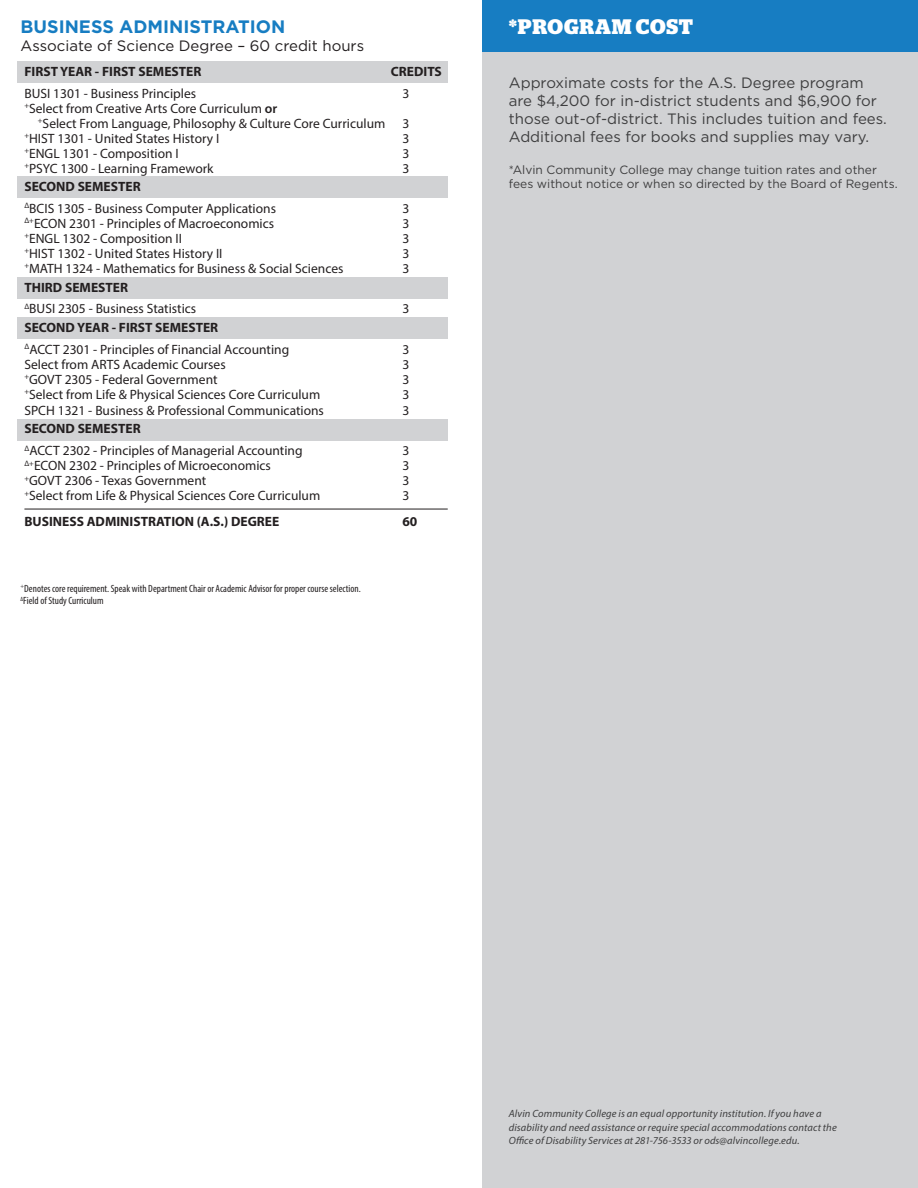
<style>
.page{position:relative;width:918px;height:1188px;background:#fff}
.page>*{position:absolute;margin:0;border:0;box-sizing:border-box;transform-origin:0 0}
.t1{font:700 21px "Stag";letter-spacing:.035em;color:#fff}
.t2{font:700 18px "Gotham";color:#177dc2}
.t3{font:15px/18px "Gotham";color:#3e3e3f}
.t4{font:15px "Gotham";color:#231f20}
.t5{font:13.5px "Myriad Pro";color:#231f20}
.Shaded{font:700 13.5px "Myriad Pro";color:#231f20}
.t6{font:12px/14.4px "Gotham";color:#3e3e3f}
.t7{font:italic 10.5px/13.5px "Myriad Pro";letter-spacing:.01em;color:#3e3e3f}
.t8{font:condensed 10.5px "Myriad Pro";color:#231f20}
.s1{font-weight:600}
</style>
<div class="page">
<div style="left:18px;top:61px;width:430px;height:22px;background:#d1d2d4"></div>
<div style="left:18px;top:176px;width:430px;height:22px;background:#d1d2d4"></div>
<div style="left:18px;top:277px;width:430px;height:21px;background:#d1d2d4"></div>
<div style="left:18px;top:317px;width:430px;height:22px;background:#d1d2d4"></div>
<div style="left:18px;top:419px;width:430px;height:21px;background:#d1d2d4"></div>
<hr style="left:24px;top:509px;width:424px;height:1px;background:#231f20">
<div style="left:483px;top:0;width:435px;height:1188px;background:#d1d2d4"></div>
<div style="left:483px;top:0;width:435px;height:52px;background:#177dc2"></div>
<p class="t2" style="left:21px;top:14px;width:266px">BUSINESS ADMINISTRATION</p>
<p class="t4" style="left:21px;top:36px;width:345px">Associate of Science Degree – 60 credit hours</p>
<p class="Shaded" style="left:24px;top:62px;width:179px">FIRST YEAR - FIRST SEMESTER</p>
<p class="t5" style="left:24px;top:85px;width:173px">BUSI 1301 - Business Principles</p>
<p class="t5" style="left:402px;top:85px;width:8px">3</p>
<p class="t5" style="left:24px;top:100px;width:254px"><sup>+</sup>Select from Creative Arts Core Curriculum <span class="s1">or</span></p>
<p class="t5" style="left:38px;top:115px;width:349px"><sup>+</sup>Select From Language, Philosophy &amp; Culture Core Curriculum</p>
<p class="t5" style="left:402px;top:115px;width:8px">3</p>
<p class="t5" style="left:24px;top:130px;width:196px"><sup>+</sup>HIST 1301 - United States History I</p>
<p class="t5" style="left:402px;top:130px;width:8px">3</p>
<p class="t5" style="left:24px;top:145px;width:156px"><sup>+</sup>ENGL 1301 - Composition I</p>
<p class="t5" style="left:402px;top:145px;width:8px">3</p>
<p class="t5" style="left:24px;top:160px;width:191px"><sup>+</sup>PSYC 1300 - Learning Framework</p>
<p class="t5" style="left:402px;top:160px;width:8px">3</p>
<p class="Shaded" style="left:24px;top:178px;width:118px">SECOND SEMESTER</p>
<p class="t5" style="left:24px;top:200px;width:253px"><sup>Δ</sup>BCIS 1305 - Business Computer Applications</p>
<p class="t5" style="left:402px;top:200px;width:8px">3</p>
<p class="t5" style="left:24px;top:215px;width:251px"><sup>Δ+</sup>ECON 2301 - Principles of Macroeconomics</p>
<p class="t5" style="left:402px;top:215px;width:8px">3</p>
<p class="t5" style="left:24px;top:230px;width:159px"><sup>+</sup>ENGL 1302 - Composition II</p>
<p class="t5" style="left:402px;top:230px;width:8px">3</p>
<p class="t5" style="left:24px;top:245px;width:200px"><sup>+</sup>HIST 1302 - United States History II</p>
<p class="t5" style="left:402px;top:245px;width:8px">3</p>
<p class="t5" style="left:24px;top:260px;width:321px"><sup>+</sup>MATH 1324 - Mathematics for Business &amp; Social Sciences</p>
<p class="t5" style="left:402px;top:260px;width:8px">3</p>
<p class="Shaded" style="left:24px;top:278px;width:105px">THIRD SEMESTER</p>
<p class="t5" style="left:24px;top:300px;width:173px"><sup>Δ</sup>BUSI 2305 - Business Statistics</p>
<p class="t5" style="left:402px;top:300px;width:8px">3</p>
<p class="Shaded" style="left:24px;top:319px;width:195px">SECOND YEAR - FIRST SEMESTER</p>
<p class="t5" style="left:24px;top:341px;width:266px"><sup>Δ</sup>ACCT 2301 - Principles of Financial Accounting</p>
<p class="t5" style="left:402px;top:341px;width:8px">3</p>
<p class="t5" style="left:24px;top:356px;width:203px">Select from ARTS Academic Courses</p>
<p class="t5" style="left:402px;top:356px;width:8px">3</p>
<p class="t5" style="left:24px;top:371px;width:195px"><sup>+</sup>GOVT 2305 - Federal Government</p>
<p class="t5" style="left:402px;top:371px;width:8px">3</p>
<p class="t5" style="left:24px;top:386px;width:297px"><sup>+</sup>Select from Life &amp; Physical Sciences Core Curriculum</p>
<p class="t5" style="left:402px;top:386px;width:8px">3</p>
<p class="t5" style="left:24px;top:402px;width:301px">SPCH 1321 - Business &amp; Professional Communications</p>
<p class="t5" style="left:402px;top:402px;width:8px">3</p>
<p class="Shaded" style="left:24px;top:420px;width:118px">SECOND SEMESTER</p>
<p class="t5" style="left:24px;top:442px;width:280px"><sup>Δ</sup>ACCT 2302 - Principles of Managerial Accounting</p>
<p class="t5" style="left:402px;top:442px;width:8px">3</p>
<p class="t5" style="left:24px;top:457px;width:248px"><sup>Δ+</sup>ECON 2302 - Principles of Microeconomics</p>
<p class="t5" style="left:402px;top:457px;width:8px">3</p>
<p class="t5" style="left:24px;top:472px;width:183px"><sup>+</sup>GOVT 2306 - Texas Government</p>
<p class="t5" style="left:402px;top:472px;width:8px">3</p>
<p class="t5" style="left:24px;top:487px;width:297px"><sup>+</sup>Select from Life &amp; Physical Sciences Core Curriculum</p>
<p class="t5" style="left:402px;top:487px;width:8px">3</p>
<p class="Shaded" style="left:24px;top:512px;width:256px">BUSINESS ADMINISTRATION (A.S.) DEGREE</p>
<p class="Shaded" style="left:402px;top:512px;width:16px">60</p>
<p class="Shaded" style="left:391px;top:62px;width:53px">CREDITS</p>
<p class="t8" style="left:21px;top:582px;width:342px"><sup>+</sup>Denotes core requirement. Speak with Department Chair or Academic Advisor for proper course selection.</p>
<p class="t8" style="left:21px;top:594px;width:85px"><sup>Δ</sup>Field of Study Curriculum</p>
<p class="t1" style="left:509px;top:15px;width:186px">*PROGRAM COST</p>
<p class="t3" style="left:509px;top:73px;width:380px">Approximate costs for the A.S. Degree program are $4,200 for in-district students and $6,900 for those out-of-district. This includes tuition and fees.<br>Additional fees for books and supplies may vary.</p>
<p class="t6" style="left:509px;top:162px;width:390px">*Alvin Community College may change tuition rates and other fees without notice or when so directed by the Board of Regents.</p>
<p class="t7" style="left:509px;top:1107px;width:329px">Alvin Community College is an equal opportunity institution. If you have a disability and need assistance or require special accommodations contact the<br>Office of Disability Services at 281-756-3533 or ods@alvincollege.edu.</p>
</div>
